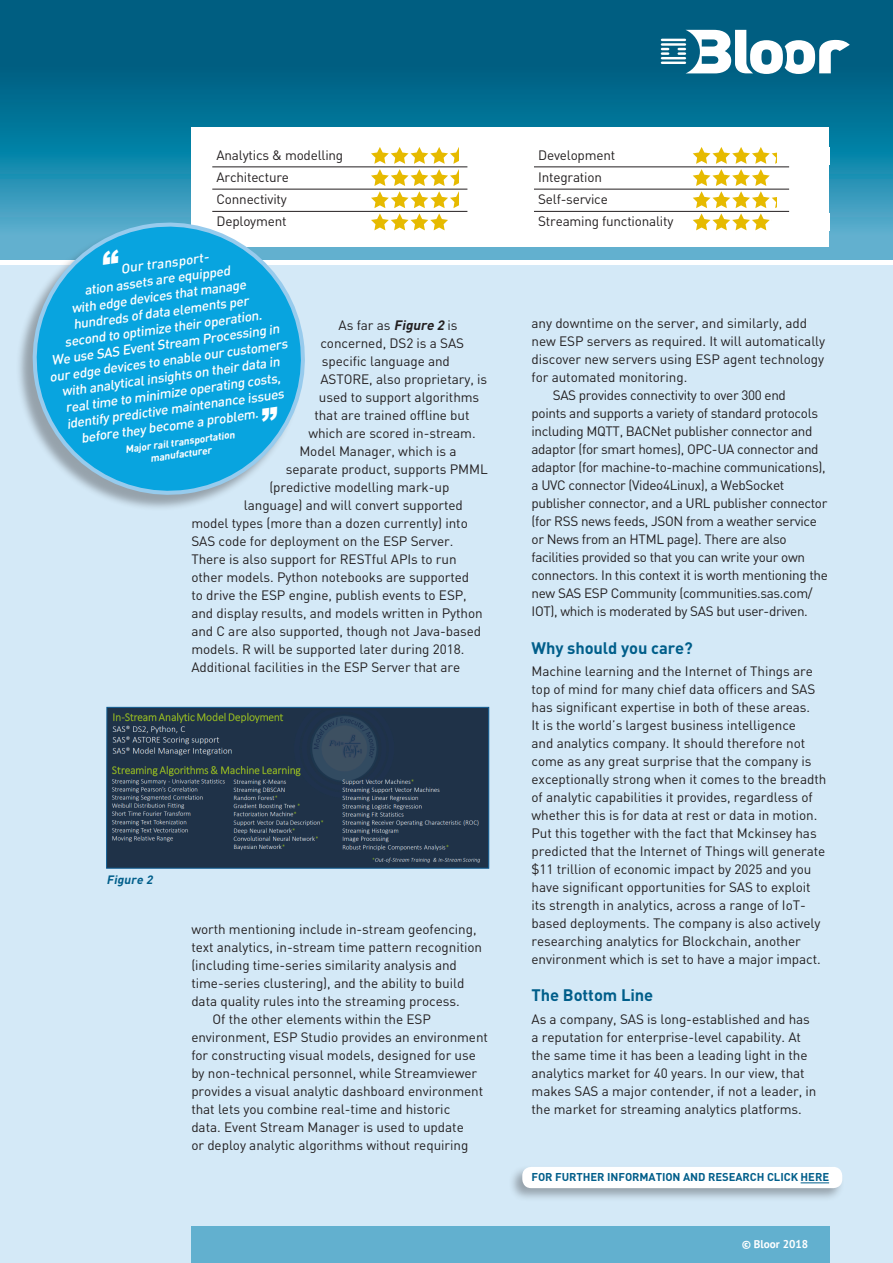
<style>
.page{position:relative;width:893px;height:1263px;background:#fff}
.page>*{position:absolute;margin:0;border:0;box-sizing:border-box;transform-origin:0 0}
.t1{font:700 16.5px "DIN";letter-spacing:-.005em;color:#005e8a}
.Body_Text_PT_Sans_9{font:13.5px/18px "DIN";letter-spacing:-.005em;color:#231f20}
.Body_Text_PT_Sans_9-2{font:13.5px/18px "DIN";letter-spacing:-.025em;color:#231f20}
.Chapter_Head{font:italic 500 13.5px "DIN";color:#fff}
.t2{font:italic 700 12px "DIN";color:#005e8a}
.t3{font:700 11.25px "DIN";letter-spacing:-.005em;color:#005e8a}
.t4{font:700 11.25px "PT Sans";color:#fff}
.t5{font:italic 700 10.2px/12.1px "DIN";color:#fff;text-align:center}
.s1{font-weight:700;font-style:italic}
</style>
<div class="page">
<svg style="left:0;top:0;width:893px;height:259px;background:#0c7194"></svg>
<div style="left:0;top:266px;width:893px;height:997px;background:#d4e9f7"></div>
<div style="left:191px;top:1227px;width:638px;height:36px;background:#62b0cf"></div>
<hr style="left:661px;top:62px;width:25px;height:2px;background:#fff">
<hr style="left:661px;top:57px;width:25px;height:2px;background:#fff">
<svg style="left:661px;top:48px;width:8px;height:7px"></svg>
<hr style="left:661px;top:43px;width:25px;height:3px;background:#fff">
<hr style="left:661px;top:39px;width:25px;height:2px;background:#fff">
<svg style="left:677px;top:30px;width:173px;height:44px"></svg>
<div style="left:191px;top:128px;width:638px;height:119px;background:#fff"></div>
<hr style="left:212px;top:167px;width:255px;height:1px;background:#231f20">
<hr style="left:212px;top:189px;width:255px;height:1px;background:#231f20">
<hr style="left:212px;top:211px;width:255px;height:1px;background:#231f20">
<svg style="left:371px;top:147px;width:97px;height:83px"></svg>
<svg style="left:693px;top:147px;width:96px;height:83px"></svg>
<hr style="left:534px;top:167px;width:255px;height:1px;background:#231f20">
<hr style="left:534px;top:189px;width:255px;height:1px;background:#231f20">
<hr style="left:534px;top:211px;width:255px;height:1px;background:#231f20">
<div style="left:459px;top:147px;width:60px;height:18px;background:#fff"></div>
<div style="left:777px;top:147px;width:52px;height:18px;background:#fff"></div>
<div style="left:772px;top:169px;width:57px;height:18px;background:#fff"></div>
<div style="left:450px;top:213px;width:50px;height:18px;background:#fff"></div>
<div style="left:772px;top:213px;width:57px;height:18px;background:#fff"></div>
<div style="left:459px;top:191px;width:60px;height:18px;background:#fff"></div>
<div style="left:459px;top:169px;width:60px;height:18px;background:#fff"></div>
<div style="left:777px;top:191px;width:52px;height:18px;background:#fff"></div>
<div style="left:16px;top:224px;width:287px;height:288px;background:#231f20;opacity:.35"></div>
<svg style="left:26px;top:216px;width:286px;height:286px"></svg>
<div style="left:508px;top:1165px;width:336px;height:37px;background:#231f20;opacity:.35"></div>
<div style="left:522px;top:1167px;width:320px;height:21px;background:#fff;border-radius:9px"></div>
<svg style="left:801px;top:1182px;width:28px;height:1px"></svg>
<img style="left:108px;top:709px;width:379px;height:157px">
<div style="left:106px;top:707px;width:383px;height:161px;border:1px solid #0d5b92"></div>
<svg style="left:103px;top:250px;width:16px;height:15px"></svg>
<svg style="left:262px;top:407px;width:15px;height:15px"></svg>
<p class="Body_Text_PT_Sans_9" style="left:217px;top:146px;width:128px">Analytics &amp; modelling</p>
<p class="Body_Text_PT_Sans_9" style="left:217px;top:168px;width:74px">Architecture</p>
<p class="Body_Text_PT_Sans_9" style="left:217px;top:190px;width:72px">Connectivity</p>
<p class="Body_Text_PT_Sans_9" style="left:217px;top:213px;width:72px">Deployment</p>
<p class="Chapter_Head" style="left:120px;top:261px;width:91px;rotate:-8deg">Our transport-</p>
<p class="Chapter_Head" style="left:83px;top:283px;width:149px;rotate:-8deg">ation assets are equipped</p>
<p class="Chapter_Head" style="left:70px;top:301px;width:178px;rotate:-8deg">with edge devices that manage</p>
<p class="Chapter_Head" style="left:72px;top:317px;width:178px;rotate:-8deg">hundreds of data elements per</p>
<p class="Chapter_Head" style="left:64px;top:334px;width:201px;rotate:-8deg">second to optimize their operation.</p>
<p class="Body_Text_PT_Sans_9" style="left:339px;top:316px;width:120px">As far as <span class="s1">Figure 2</span> is</p>
<p class="Body_Text_PT_Sans_9" style="left:320px;top:334px;width:145px">concerned, DS2 is a SAS</p>
<p class="Body_Text_PT_Sans_9" style="left:322px;top:352px;width:130px">specific language and</p>
<p class="Body_Text_PT_Sans_9" style="left:320px;top:370px;width:168px">ASTORE, also proprietary, is</p>
<p class="Body_Text_PT_Sans_9" style="left:319px;top:388px;width:162px">used to support algorithms</p>
<p class="Body_Text_PT_Sans_9" style="left:314px;top:406px;width:157px">that are trained offline but</p>
<p class="Body_Text_PT_Sans_9" style="left:308px;top:424px;width:169px">which are scored in-stream.</p>
<p class="Body_Text_PT_Sans_9" style="left:299px;top:442px;width:159px">Model Manager, which is a</p>
<p class="Body_Text_PT_Sans_9" style="left:286px;top:460px;width:203px">separate product, supports PMML</p>
<p class="Body_Text_PT_Sans_9" style="left:269px;top:478px;width:181px">(predictive modelling mark-up</p>
<p class="Body_Text_PT_Sans_9" style="left:244px;top:496px;width:221px">language) and will convert supported</p>
<p class="Body_Text_PT_Sans_9" style="left:191px;top:514px;width:278px">model types (more than a dozen currently) into</p>
<p class="Body_Text_PT_Sans_9" style="left:191px;top:532px;width:264px">SAS code for deployment on the ESP Server.</p>
<p class="Body_Text_PT_Sans_9" style="left:191px;top:550px;width:267px">There is also support for RESTful APIs to run</p>
<p class="Body_Text_PT_Sans_9" style="left:191px;top:568px;width:279px">other models. Python notebooks are supported</p>
<p class="Body_Text_PT_Sans_9" style="left:191px;top:586px;width:277px">to drive the ESP engine, publish events to ESP,</p>
<p class="Body_Text_PT_Sans_9" style="left:191px;top:604px;width:293px">and display results, and models written in Python</p>
<p class="Body_Text_PT_Sans_9" style="left:191px;top:622px;width:291px">and C are also supported, though not Java-based</p>
<p class="Body_Text_PT_Sans_9" style="left:191px;top:640px;width:275px">models. R will be supported later during 2018.</p>
<p class="Body_Text_PT_Sans_9" style="left:191px;top:658px;width:271px">Additional facilities in the ESP Server that are</p>
<p class="Chapter_Head" style="left:51px;top:353px;width:232px;rotate:-8deg">We use SAS Event Stream Processing in</p>
<p class="Chapter_Head" style="left:49px;top:369px;width:242px;rotate:-8deg">our edge devices to enable our customers</p>
<p class="Chapter_Head" style="left:61px;top:384px;width:221px;rotate:-8deg">with analytical insights on their data in</p>
<p class="Chapter_Head" style="left:64px;top:400px;width:218px;rotate:-8deg">real time to minimize operating costs,</p>
<p class="Chapter_Head" style="left:66px;top:416px;width:221px;rotate:-8deg">identify predictive maintenance issues</p>
<p class="Chapter_Head" style="left:80px;top:430px;width:180px;rotate:-8deg">before they become a problem.</p>
<p class="t5" style="left:124px;top:443px;width:112px;rotate:-8deg">Major rail transportation manufacturer</p>
<p class="t2" style="left:107px;top:873px;width:50px">Figure 2</p>
<p class="Body_Text_PT_Sans_9" style="left:191px;top:921px;width:292px">worth mentioning include in-stream geofencing, text analytics, in-stream time pattern recognition (including time-series similarity analysis and time-series clustering), and the ability to build data quality rules into the streaming process.</p>
<p class="Body_Text_PT_Sans_9" style="left:191px;top:1011px;width:298px;text-indent:21px">Of the other elements within the ESP environment, ESP Studio provides an environment for constructing visual models, designed for use by non-technical personnel, while Streamviewer provides a visual analytic dashboard environment that lets you combine real-time and historic<br>data. Event Stream Manager is used to update<br>or deploy analytic algorithms without requiring</p>
<p class="Body_Text_PT_Sans_9" style="left:538px;top:146px;width:79px">Development</p>
<p class="Body_Text_PT_Sans_9" style="left:538px;top:168px;width:65px">Integration</p>
<p class="Body_Text_PT_Sans_9" style="left:538px;top:190px;width:71px">Self-service</p>
<p class="Body_Text_PT_Sans_9" style="left:538px;top:213px;width:137px">Streaming functionality</p>
<p class="Body_Text_PT_Sans_9" style="left:531px;top:314px;width:295px">any downtime on the server, and similarly, add new ESP servers as required. It will automatically discover new servers using ESP agent technology for automated monitoring.</p>
<p class="Body_Text_PT_Sans_9-2" style="left:531px;top:386px;width:298px;text-indent:21px">SAS provides connectivity to over 300 end<br>points and supports a variety of standard protocols including MQTT, BACNet publisher connector and adaptor (for smart homes), OPC-UA connector and adaptor (for machine-to-machine communications), a UVC connector (Video4Linux), a WebSocket publisher connector, and a URL publisher connector (for RSS news feeds, JSON from a weather service or News from an HTML page). There are also facilities provided so that you can write your own connectors. In this context it is worth mentioning the new SAS ESP Community (communities.sas.com/ IOT), which is moderated by SAS but user-driven.</p>
<p class="t1" style="left:531px;top:638px;width:163px">Why should you care?</p>
<p class="Body_Text_PT_Sans_9" style="left:531px;top:662px;width:296px">Machine learning and the Internet of Things are top of mind for many chief data officers and SAS has significant expertise in both of these areas.<br>It is the world’s largest business intelligence<br>and analytics company. It should therefore not come as any great surprise that the company is exceptionally strong when it comes to the breadth of analytic capabilities it provides, regardless of whether this is for data at rest or data in motion.<br>Put this together with the fact that Mckinsey has predicted that the Internet of Things will generate $11 trillion of economic impact by 2025 and you have significant opportunities for SAS to exploit its strength in analytics, across a range of IoT&shy;based deployments. The company is also actively researching analytics for Blockchain, another environment which is set to have a major impact.</p>
<p class="t1" style="left:531px;top:985px;width:123px">The Bottom Line</p>
<p class="Body_Text_PT_Sans_9" style="left:531px;top:1010px;width:286px">As a company, SAS is long-established and has a reputation for enterprise-level capability. At the same time it has been a leading light in the analytics market for 40 years. In our view, that makes SAS a major contender, if not a leader, in the market for streaming analytics platforms.</p>
<p class="t3" style="left:531px;top:1171px;width:299px">FOR FURTHER INFORMATION AND RESEARCH CLICK HERE</p>
<p class="t4" style="left:742px;top:1236px;width:68px">© Bloor 2018</p>
</div>
